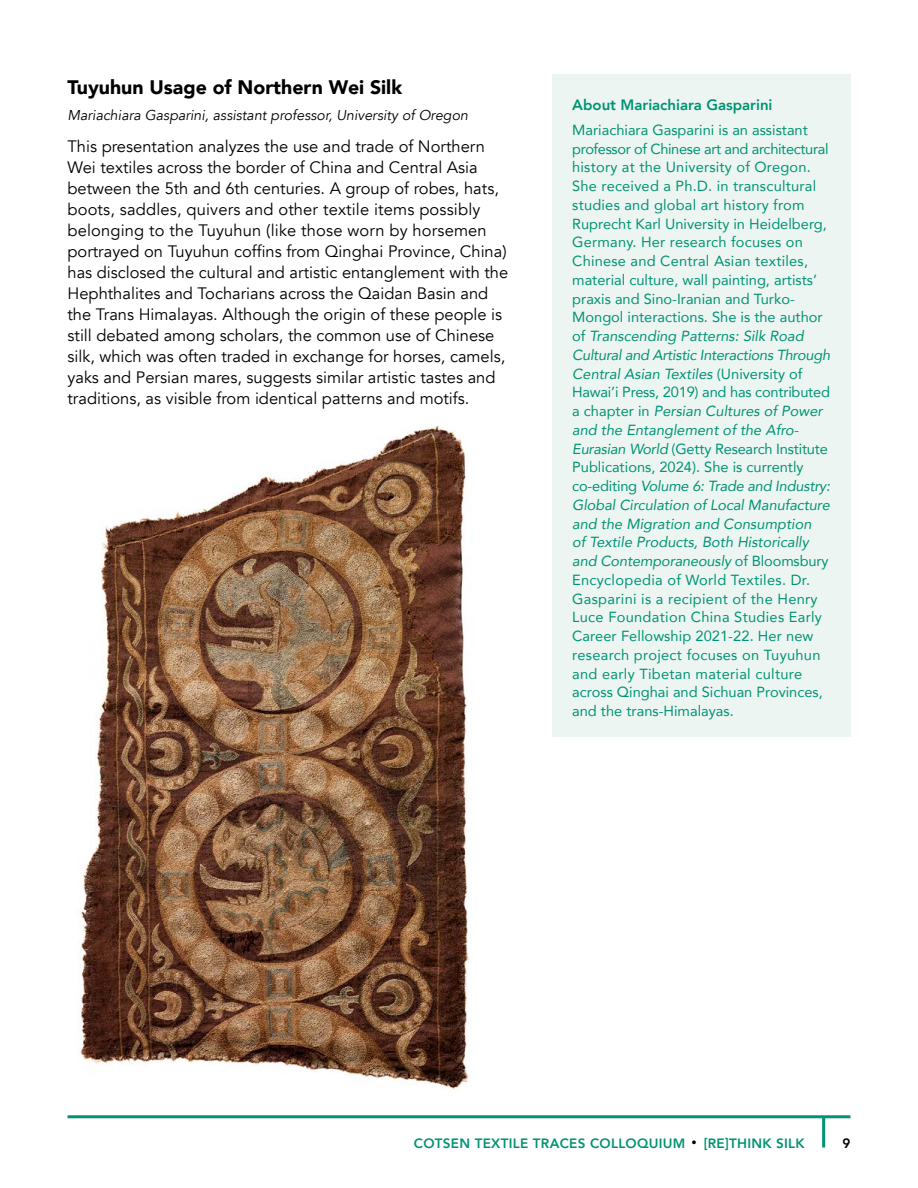
<style>
.page{position:relative;width:918px;height:1188px;background:#fff}
.page>*{position:absolute;margin:0;border:0;box-sizing:border-box;transform-origin:0 0}
.t1{font:900 19.5px "Avenir";color:#000}
.t2{font:16.5px/21px "Avenir";color:#000}
.t3{font:800 15px "Avenir";color:#009373}
.t4{font:14.7px/18.8px "Avenir";color:#009373}
.t5{font:italic 14.25px "Avenir";color:#000}
.t6{font:800 13.5px "Avenir";letter-spacing:.02em;color:#009373}
.t7{font:800 13.5px "Avenir";color:#000}
.s1{font-style:italic}
.s2{font-weight:300;font-size:10.5px;color:#000}
</style>
<div class="page">
<div style="left:552px;top:74px;width:298px;height:662px;background:#edf5f2"></div>
<img style="left:79px;top:427px;width:391px;height:663px">
<hr style="left:822px;top:1117px;width:3px;height:31px;background:#009373">
<hr style="left:68px;top:1115px;width:782px;height:3px;background:#009373">
<h1 class="t1" style="left:68px;top:70px;width:336px">Tuyuhun Usage of Northern Wei Silk</h1>
<p class="t5" style="left:68px;top:107px;width:402px">Mariachiara Gasparini, assistant professor, University of Oregon</p>
<p class="t2" style="left:68px;top:136px;width:442px">This presentation analyzes the use and trade of Northern Wei textiles across the border of China and Central Asia between the 5th and 6th centuries. A group of robes, hats, boots, saddles, quivers and other textile items possibly belonging to the Tuyuhun (like those worn by horsemen portrayed on Tuyuhun coffins from Qinghai Province, China) has disclosed the cultural and artistic entanglement with the Hephthalites and Tocharians across the Qaidan Basin and the Trans Himalayas. Although the origin of these people is still debated among scholars, the common use of Chinese silk, which was often traded in exchange for horses, camels, yaks and Persian mares, suggests similar artistic tastes and traditions, as visible from identical patterns and motifs.</p>
<p class="t3" style="left:572px;top:93px;width:202px">About Mariachiara Gasparini</p>
<p class="t4" style="left:572px;top:120px;width:260px">Mariachiara Gasparini is an assistant professor of Chinese art and architectural history at the University of Oregon.<br>She received a Ph.D. in transcultural studies and global art history from Ruprecht Karl University in Heidelberg, Germany. Her research focuses on Chinese and Central Asian textiles, material culture, wall painting, artists’ praxis and Sino-Iranian and Turko-Mongol interactions. She is the author of <span class="s1">Transcending Patterns: Silk Road Cultural and Artistic Interactions Through Central Asian Textiles</span> (University of Hawai’i Press, 2019) and has contributed a chapter in <span class="s1">Persian Cultures of Power and the Entanglement of the Afro-Eurasian World</span> (Getty Research Institute Publications, 2024). She is currently co-editing <span class="s1">Volume 6: Trade and Industry:<br>Global Circulation of Local Manufacture and the Migration and Consumption<br>of Textile Products, Both Historically and Contemporaneously</span> of Bloomsbury Encyclopedia of World Textiles. Dr.<br>Gasparini is a recipient of the Henry Luce Foundation China Studies Early Career Fellowship 2021-22. Her new research project focuses on Tuyuhun and early Tibetan material culture across Qinghai and Sichuan Provinces, and the trans-Himalayas.</p>
<p class="t6" style="left:414px;top:1132px;width:392px">COTSEN TEXTILE TRACES COLLOQUIUM <span class="s2">•</span> [RE]THINK SILK</p>
<p class="t7" style="left:843px;top:1132px;width:9px">9</p>
</div>
